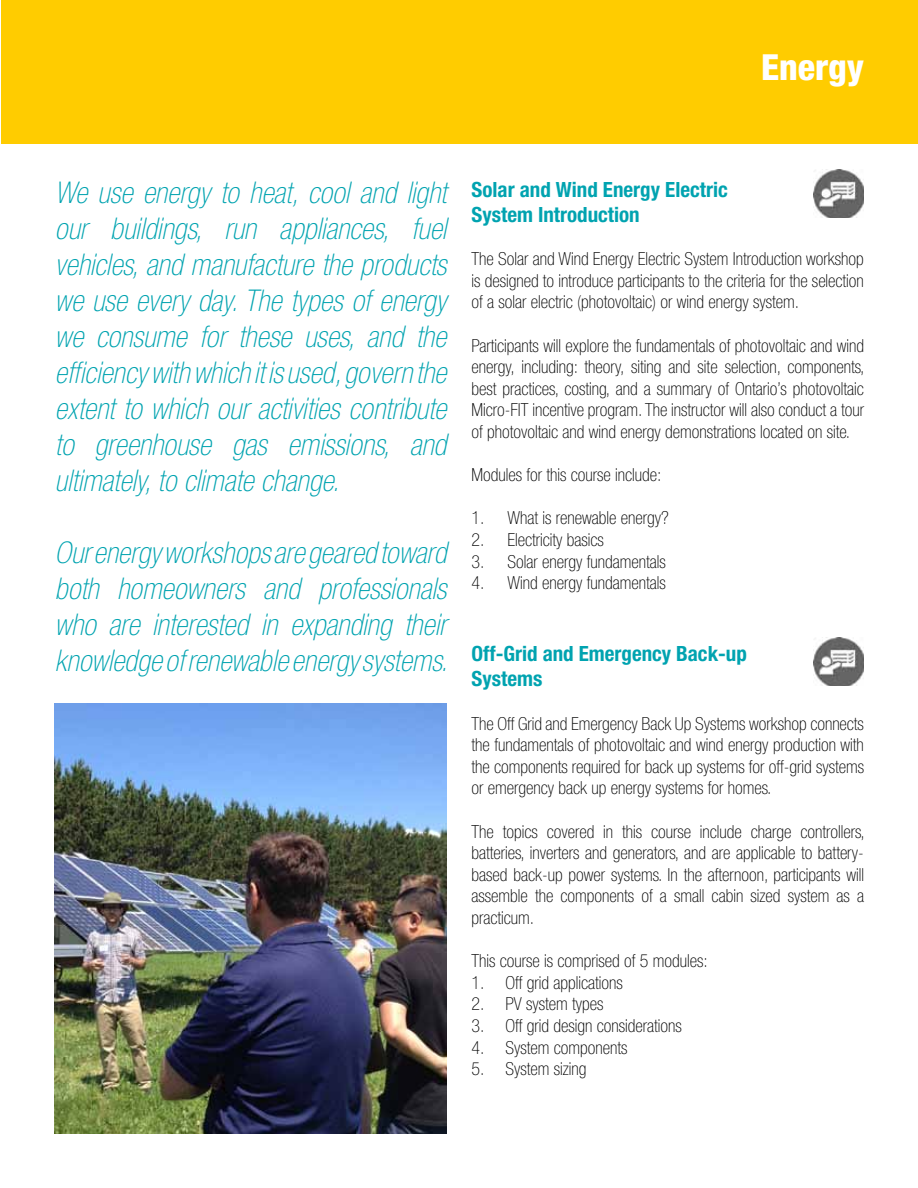
<style>
.page{position:relative;width:918px;height:1188px;background:#fff}
.page>*{position:absolute;margin:0;border:0;box-sizing:border-box;transform-origin:0 0}
.t1{font:800 condensed 36px "Helvetica Neue LT Pro";color:#fff}
.t2{font:italic 100 condensed 30px/36px "Helvetica Neue LT Pro";color:#00a3b0;text-align:justify}
.t3{font:700 condensed 21px/25.2px "Helvetica Neue LT Pro";color:#00a3b0}
.t4{font:100 condensed 18px/21.6px "Helvetica Neue LT Pro";color:#000;text-align:justify}
</style>
<div class="page">
<div style="left:2px;top:0;width:916px;height:144px;background:#fc0"></div>
<img style="left:814px;top:169px;width:50px;height:49px">
<img style="left:814px;top:637px;width:50px;height:49px">
<img style="left:54px;top:704px;width:392px;height:430px">
<h1 class="t1" style="left:761px;top:45px;width:104px">Energy</h1>
<p class="t2" style="left:55px;top:176px;width:393px">We use energy to heat, cool and light our buildings, run appliances, fuel vehicles, and manufacture the products we use every day. The types of energy we consume for these uses, and the efficiency with which it is used, govern the extent to which our activities contribute to greenhouse gas emissions, and ultimately, to climate change.</p>
<h2 class="t2" style="left:55px;top:536px;width:394px">Our energy workshops are geared toward both homeowners and professionals who are interested in expanding their knowledge of renewable energy systems.</h2>
<p class="t3" style="left:472px;top:176px;width:258px">Solar and Wind Energy Electric<br>System Introduction</p>
<p class="t4" style="left:472px;top:249px;width:394px">The Solar and Wind Energy Electric System Introduction workshop is designed to introduce participants to the criteria for the selection of a solar electric (photovoltaic) or wind energy system.</p>
<p class="t4" style="left:472px;top:335px;width:395px">Participants will explore the fundamentals of photovoltaic and wind energy, including: theory, siting and site selection, components, best practices, costing, and a summary of Ontario’s photovoltaic Micro-FIT incentive program. The instructor will also conduct a tour of photovoltaic and wind energy demonstrations located on site.</p>
<p class="t4" style="left:472px;top:465px;width:191px">Modules for this course include:</p>
<p class="t4" style="left:472px;top:508px;width:199px">1. What is renewable energy?</p>
<p class="t4" style="left:472px;top:530px;width:134px">2. Electricity basics</p>
<p class="t4" style="left:472px;top:551px;width:196px">3. Solar energy fundamentals</p>
<p class="t4" style="left:472px;top:573px;width:196px">4. Wind energy fundamentals</p>
<p class="t3" style="left:472px;top:641px;width:277px">Off-Grid and Emergency Back-up<br>Systems</p>
<p class="t4" style="left:472px;top:713px;width:394px">The Off Grid and Emergency Back Up Systems workshop connects the fundamentals of photovoltaic and wind energy production with the components required for back up systems for off-grid systems or emergency back up energy systems for homes.</p>
<p class="t4" style="left:472px;top:821px;width:395px">The topics covered in this course include charge controllers, batteries, inverters and generators, and are applicable to battery&shy;based back-up power systems. In the afternoon, participants will assemble the components of a small cabin sized system as a practicum.</p>
<p class="t4" style="left:472px;top:951px;width:238px">This course is comprised of 5 modules:</p>
<p class="t4" style="left:472px;top:972px;width:153px">1. Off grid applications</p>
<p class="t4" style="left:472px;top:994px;width:133px">2. PV system types</p>
<p class="t4" style="left:472px;top:1016px;width:212px">3. Off grid design considerations</p>
<p class="t4" style="left:472px;top:1037px;width:157px">4. System components</p>
<p class="t4" style="left:472px;top:1059px;width:116px">5. System sizing</p>
</div>
